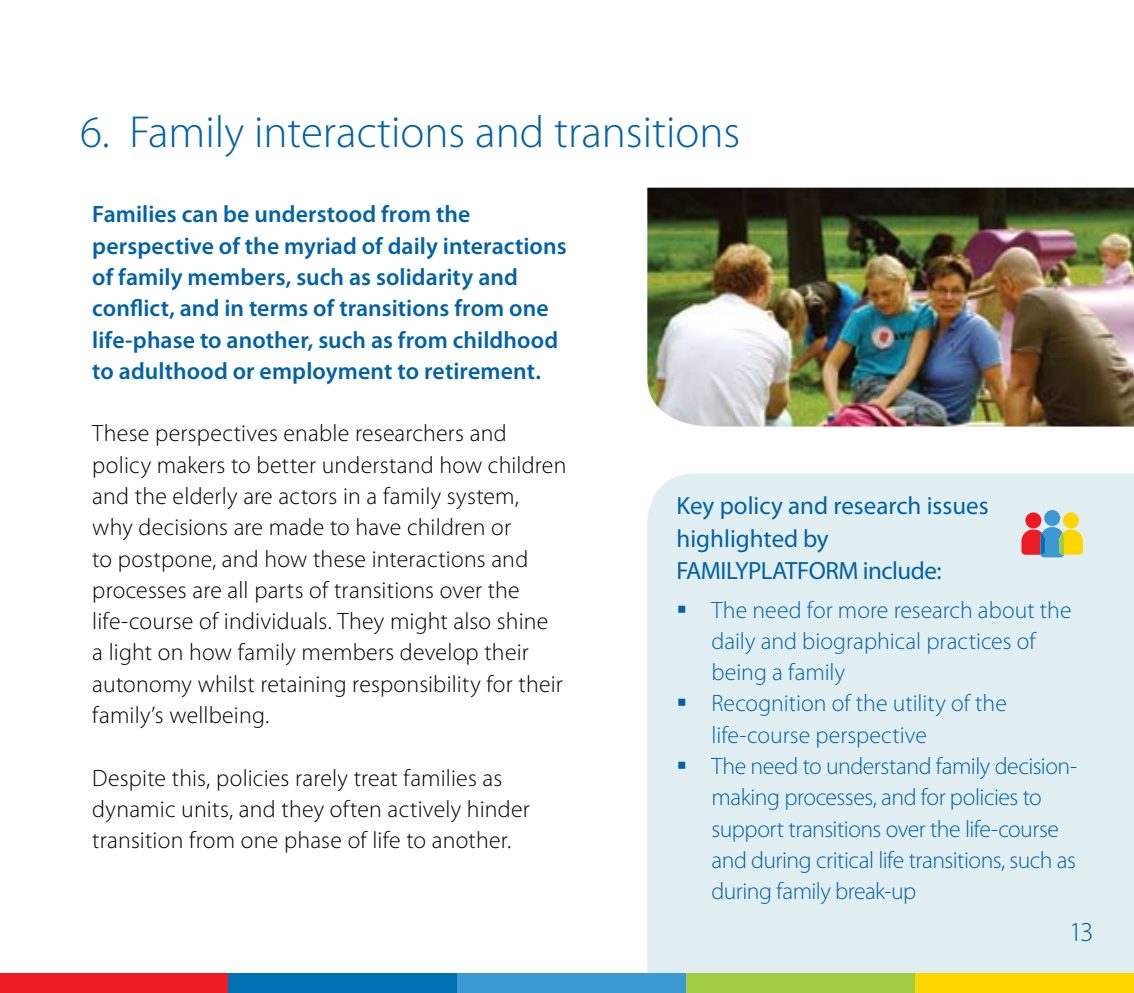
<style>
.page{position:relative;width:1134px;height:993px;background:#fff}
.page>*{position:absolute;margin:0;border:0;box-sizing:border-box;transform-origin:0 0}
.t1{font:300 45px "Myriad Pro";color:#0062a8}
.t2{font:300 27.5px "Myriad Pro";color:#0062a8}
.t3{font:25px/32.5px "Myriad Pro";color:#0062a8}
.t4{font:300 23.75px/31.2px "Myriad Pro";letter-spacing:.01em;color:#000}
.t5{font:300 23.75px/31.2px "Myriad Pro";letter-spacing:-.015em;color:#0062a8}
.t6{font:600 23.75px/31.2px "Myriad Pro";letter-spacing:.005em;color:#0062a8}
</style>
<div class="page">
<div style="left:647px;top:473px;width:487px;height:500px;background:#e1eff3"></div>
<div style="left:1025px;top:512px;width:16px;height:16px;background:#ed1c24;border-radius:50%"></div>
<div style="left:1063px;top:512px;width:16px;height:16px;background:#ffd600;border-radius:50%"></div>
<svg style="left:1021px;top:527px;width:62px;height:30px;background:#b39973"></svg>
<div style="left:1044px;top:510px;width:16px;height:16px;background:#3b99d4;border-radius:50%"></div>
<img style="left:647px;top:188px;width:487px;height:238px">
<div style="left:0;top:973px;width:240px;height:19px;background:#ed1c24"></div>
<div style="left:229px;top:973px;width:240px;height:19px;background:#0071b4"></div>
<div style="left:458px;top:973px;width:240px;height:19px;background:#3b99d4"></div>
<div style="left:686px;top:973px;width:240px;height:19px;background:#a1cd45"></div>
<div style="left:915px;top:973px;width:219px;height:19px;background:#ffd600"></div>
<h1 class="t1" style="left:80px;top:107px;width:662px">6. Family interactions and transitions</h1>
<p class="t6" style="left:92px;top:198px;width:476px">Families can be understood from the perspective of the myriad of daily interactions of family members, such as solidarity and conflict, and in terms of transitions from one life-phase to another, such as from childhood to adulthood or employment to retirement.</p>
<p class="t4" style="left:92px;top:418px;width:476px">These perspectives enable researchers and policy makers to better understand how children and the elderly are actors in a family system,<br>why decisions are made to have children or<br>to postpone, and how these interactions and processes are all parts of transitions over the life-course of individuals. They might also shine<br>a light on how family members develop their autonomy whilst retaining responsibility for their family’s wellbeing.</p>
<p class="t4" style="left:92px;top:762px;width:439px">Despite this, policies rarely treat families as dynamic units, and they often actively hinder transition from one phase of life to another.</p>
<p class="t3" style="left:676px;top:489px;width:313px">Key policy and research issues highlighted by<br>FAMILYPLATFORM include:</p>
<p class="t5" style="left:711px;top:594px;width:362px;text-indent:-35px">▪ The need for more research about the daily and biographical practices of being a family</p>
<p class="t5" style="left:711px;top:688px;width:297px;text-indent:-35px">▪ Recognition of the utility of the life-course perspective</p>
<p class="t5" style="left:711px;top:750px;width:367px;text-indent:-35px">▪ The need to understand family decision&shy;making processes, and for policies to support transitions over the life-course and during critical life transitions, such as during family break-up</p>
<p class="t2" style="left:1069px;top:916px;width:26px">13</p>
</div>
